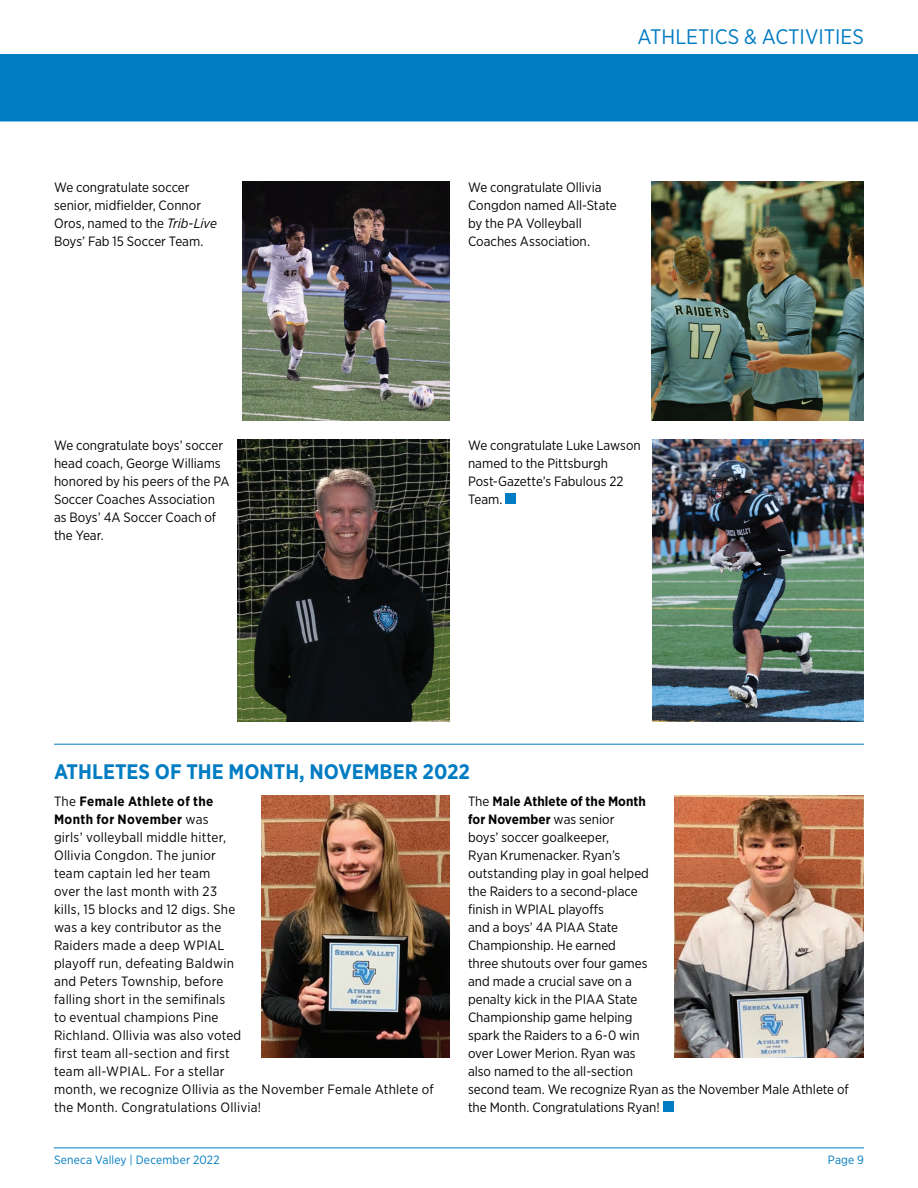
<style>
.page{position:relative;width:918px;height:1188px;background:#fff}
.page>*{position:absolute;margin:0;border:0;box-sizing:border-box;transform-origin:0 0}
.t1{font:700 21px "Gotham Narrow";color:#007cc2}
.t2{font:21px "Gotham Narrow";color:#007cc2}
.t3{font:13.5px/18px "Gotham Narrow";color:#040503}
.t4{font:13.5px/18px "Gotham Narrow";letter-spacing:.02em;color:#040503}
.t5{font:12px "Gotham Narrow";letter-spacing:.015em;color:#007cc2}
.s1{font-style:italic}
.s2{font-weight:700}
</style>
<div class="page">
<hr style="left:54px;top:1148px;width:810px;height:1px;background:#007cc2">
<div style="left:0;top:54px;width:918px;height:68px;background:#007cc2"></div>
<hr style="left:54px;top:744px;width:810px;height:1px;background:#007cc2">
<div style="left:663px;top:1101px;width:11px;height:11px;background:#007cc2"></div>
<img style="left:261px;top:795px;width:189px;height:263px">
<img style="left:675px;top:795px;width:189px;height:263px">
<img style="left:242px;top:181px;width:208px;height:240px">
<img style="left:238px;top:439px;width:212px;height:283px">
<img style="left:652px;top:181px;width:212px;height:240px">
<img style="left:652px;top:439px;width:212px;height:283px">
<div style="left:505px;top:493px;width:11px;height:11px;background:#007cc2"></div>
<p class="t3" style="left:54px;top:178px;width:164px">We congratulate soccer senior, midfielder, Connor<br>Oros, named to the <span class="s1">Trib-Live<br></span>Boys’ Fab 15 Soccer Team.</p>
<p class="t3" style="left:54px;top:436px;width:177px">We congratulate boys’ soccer head coach, George Williams honored by his peers of the PA<br>Soccer Coaches Association as Boys’ 4A Soccer Coach of the Year.</p>
<h1 class="t2" style="left:638px;top:23px;width:228px">ATHLETICS &amp; ACTIVITIES</h1>
<p class="t3" style="left:468px;top:178px;width:150px">We congratulate Ollivia<br>Congdon named All-State by the PA Volleyball<br>Coaches Association.</p>
<p class="t3" style="left:468px;top:436px;width:174px">We congratulate Luke Lawson named to the Pittsburgh<br>Post-Gazette’s Fabulous 22<br>Team.</p>
<h1 class="t1" style="left:54px;top:758px;width:418px">ATHLETES OF THE MONTH, NOVEMBER 2022</h1>
<p class="t4" style="left:54px;top:792px;width:381px">The <span class="s2">Female Athlete of the<br>Month for November</span> was<br>girls’ volleyball middle hitter,<br>Ollivia Congdon. The junior<br>team captain led her team<br>over the last month with 23<br>kills, 15 blocks and 12 digs. She<br>was a key contributor as the<br>Raiders made a deep WPIAL<br>playoff run, defeating Baldwin<br>and Peters Township, before<br>falling short in the semifinals<br>to eventual champions Pine<br>Richland. Ollivia was also voted<br>first team all-section and first<br>team all-WPIAL. For a stellar<br>month, we recognize Ollivia as the November Female Athlete of the Month. Congratulations Ollivia!</p>
<p class="t3" style="left:468px;top:792px;width:382px">The <span class="s2">Male Athlete of the Month<br>for November</span> was senior<br>boys’ soccer goalkeeper,<br>Ryan Krumenacker. Ryan’s<br>outstanding play in goal helped<br>the Raiders to a second-place<br>finish in WPIAL playoffs<br>and a boys’ 4A PIAA State<br>Championship. He earned<br>three shutouts over four games<br>and made a crucial save on a<br>penalty kick in the PIAA State<br>Championship game helping<br>spark the Raiders to a 6-0 win<br>over Lower Merion. Ryan was<br>also named to the all-section<br>second team. We recognize Ryan as the November Male Athlete of the Month. Congratulations Ryan!</p>
<p class="t5" style="left:54px;top:1153px;width:167px">Seneca Valley | December 2022</p>
<p class="t5" style="left:828px;top:1153px;width:38px">Page 9</p>
</div>
